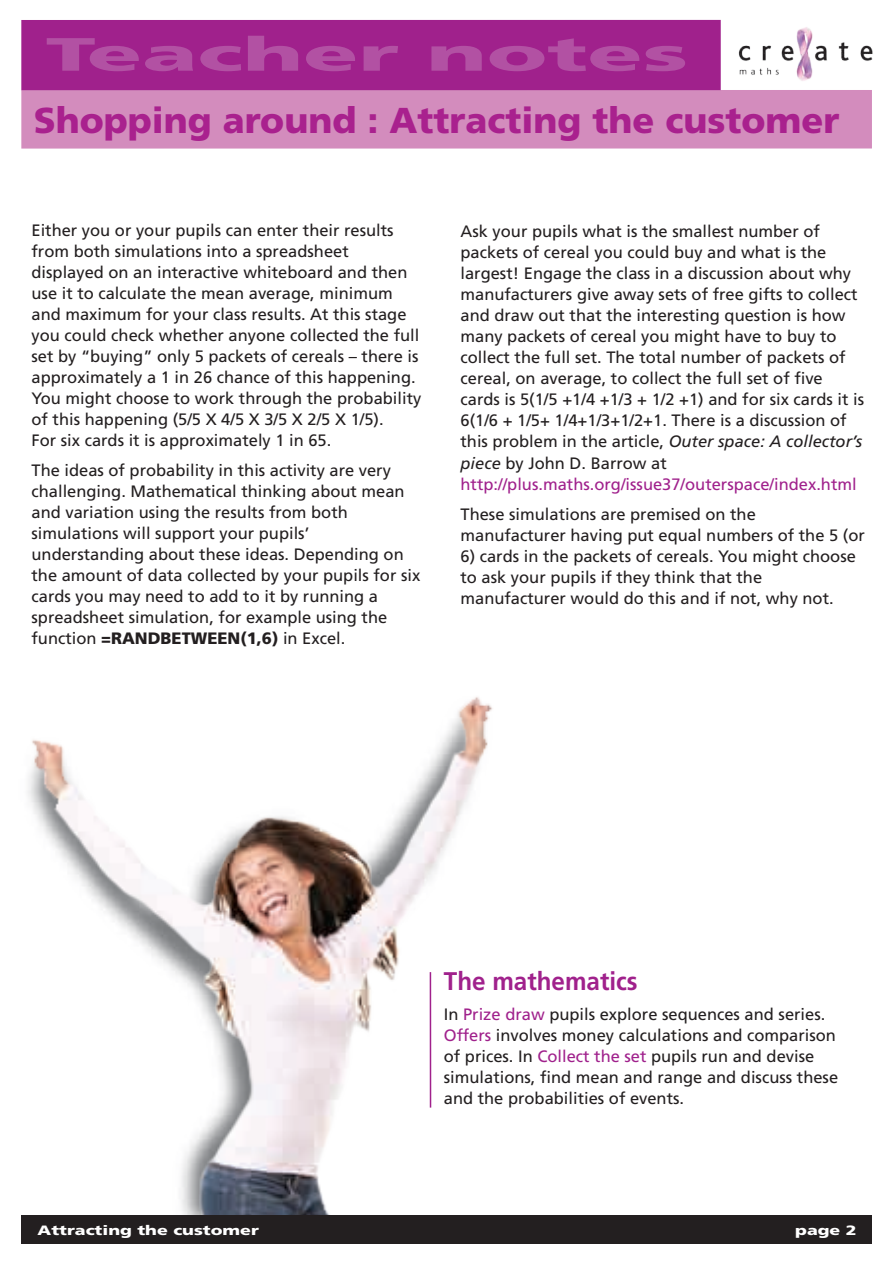
<style>
.page{position:relative;width:893px;height:1263px;background:#fff}
.page>*{position:absolute;margin:0;border:0;box-sizing:border-box;transform-origin:0 0}
.t1{font:900 46.65px "Frutiger";color:rgb(212 173 208/.35);scale:1.94 1}
.t2{font:900 36px "Frutiger";color:#a9218e}
.t3{font:700 25.5px "Frutiger";color:#a0218c;scale:.95 1}
.t4{font:16.5px/21px "Frutiger";color:#231f20}
.t5{font:900 13.5px "Frutiger";color:#fff;scale:1.31 1}
.s1{font-weight:900}
.s2{font-style:italic}
.s3{color:#a0218c}
</style>
<div class="page">
<img style="left:27px;top:697px;width:466px;height:518px">
<div style="left:21px;top:1215px;width:851px;height:28px;background:#231f20"></div>
<div style="left:21px;top:90px;width:851px;height:59px;background:#d38cbd"></div>
<div style="left:21px;top:20px;width:700px;height:70px;background:#a0218c"></div>
<img style="left:738px;top:27px;width:135px;height:54px">
<hr style="left:430px;top:972px;width:1px;height:135px;background:#a0218c">
<p class="t1" style="left:46px;top:26px;width:333px">Teacher notes</p>
<p class="t2" style="left:34px;top:98px;width:807px">Shopping around : Attracting the customer</p>
<p class="t4" style="left:32px;top:220px;width:391px">Either you or your pupils can enter their results from both simulations into a spreadsheet displayed on an interactive whiteboard and then use it to calculate the mean average, minimum and maximum for your class results. At this stage you could check whether anyone collected the full set by “buying” only 5 packets of cereals – there is approximately a 1 in 26 chance of this happening.<br>You might choose to work through the probability of this happening (5/5 X 4/5 X 3/5 X 2/5 X 1/5).<br>For six cards it is approximately 1 in 65.</p>
<p class="t4" style="left:32px;top:460px;width:390px">The ideas of probability in this activity are very challenging. Mathematical thinking about mean and variation using the results from both simulations will support your pupils’ understanding about these ideas. Depending on the amount of data collected by your pupils for six cards you may need to add to it by running a spreadsheet simulation, for example using the function <span class="s1">=RANDBETWEEN(1,6)</span> in Excel.</p>
<p class="t4" style="left:461px;top:221px;width:405px">Ask your pupils what is the smallest number of packets of cereal you could buy and what is the largest! Engage the class in a discussion about why manufacturers give away sets of free gifts to collect and draw out that the interesting question is how many packets of cereal you might have to buy to collect the full set. The total number of packets of cereal, on average, to collect the full set of five cards is 5(1/5 +1/4 +1/3 + 1/2 +1) and for six cards it is 6(1/6 + 1/5+ 1/4+1/3+1/2+1. There is a discussion of this problem in the article, <span class="s2">Outer space: A collector’s piece</span> by John D. Barrow at <span class="s3">http://plus.maths.org/issue37/outerspace/index.html</span></p>
<p class="t4" style="left:461px;top:503px;width:406px">These simulations are premised on the manufacturer having put equal numbers of the 5 (or</p>
<p class="t4" style="left:461px;top:545px;width:397px">6) cards in the packets of cereals. You might choose to ask your pupils if they think that the manufacturer would do this and if not, why not.</p>
<p class="t3" style="left:444px;top:966px;width:206px">The mathematics</p>
<p class="t4" style="left:444px;top:1003px;width:396px">In <span class="s3">Prize draw</span> pupils explore sequences and series.<br><span class="s3">Offers</span> involves money calculations and comparison of prices. In <span class="s3">Collect the set</span> pupils run and devise simulations, find mean and range and discuss these and the probabilities of events.</p>
<p class="t5" style="left:38px;top:1222px;width:170px">Attracting the customer</p>
<p class="t5" style="left:795px;top:1222px;width:48px">page 2</p>
</div>
